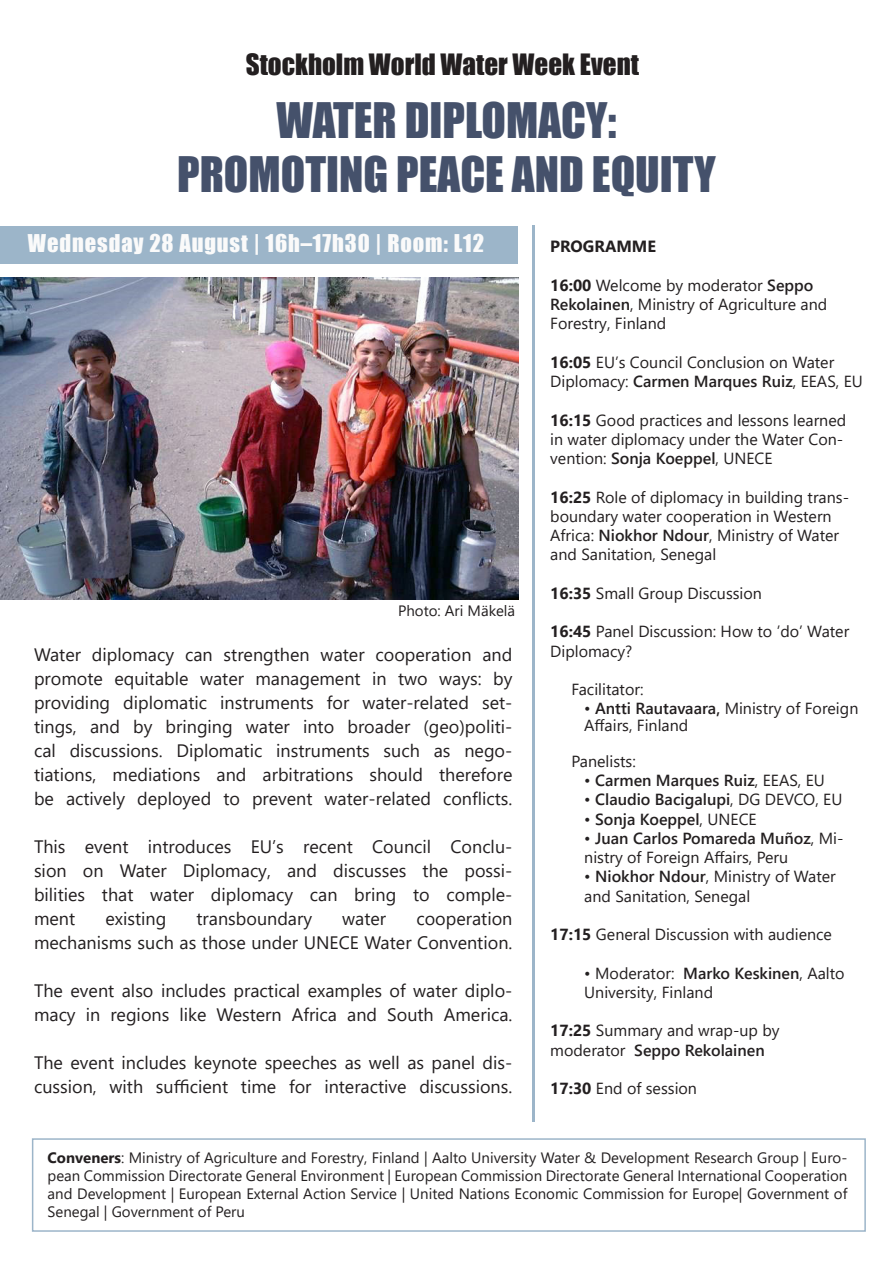
<style>
.page{position:relative;width:893px;height:1263px;background:#fff}
.page>*{position:absolute;margin:0;border:0;box-sizing:border-box;transform-origin:0 0}
.t1{font:45px "Impact";color:#45516b}
.t2{font:27px "Impact";color:#231f20}
.t3{font:22.5px "Impact";letter-spacing:.04em;color:#fafafa}
.t4{font:18px/24px "Segoe UI";color:#231f20;text-align:justify}
.t5{font:700 16.2px "Segoe UI";color:#231f20}
.t6{font:16.05px/19.2px "Segoe UI";color:#231f20}
.t7{font:600 16.05px "Segoe UI";color:#231f20}
.t8{font:15px/18px "Segoe UI";color:#231f20;text-align:justify}
.s1{font-weight:700}
.s2{font-weight:600}
.s3{font-weight:400}
</style>
<div class="page">
<img style="left:0;top:278px;width:519px;height:322px">
<div style="left:1px;top:226px;width:517px;height:38px;background:#9cb5c9"></div>
<hr style="left:532px;top:225px;width:3px;height:896px;background:#9cb5c9">
<div style="left:32px;top:1138px;width:834px;height:94px;border:2px solid #9cb5c9"></div>
<p class="t2" style="left:246px;top:44px;width:395px">Stockholm World Water Week Event</p>
<p class="t1" style="left:276px;top:85px;width:342px">WATER DIPLOMACY:</p>
<p class="t1" style="left:177px;top:139px;width:540px">PROMOTING PEACE AND EQUITY</p>
<p class="t3" style="left:28px;top:226px;width:457px">Wednesday 28 August | 16h–17h30 | Room: L12</p>
<p class="t5" style="left:550px;top:231px;width:107px">PROGRAMME</p>
<p class="t6" style="left:550px;top:274px;width:265px"><span class="s1">16:00</span> Welcome by moderator <span class="s2">Seppo</span></p>
<p class="t6" style="left:550px;top:293px;width:279px"><span class="s2">Rekolainen</span>, Ministry of Agriculture and<br>Forestry, Finland</p>
<p class="t6" style="left:550px;top:351px;width:314px"><span class="s1">16:05</span> EU’s Council Conclusion on Water<br>Diplomacy: <span class="s2">Carmen Marques Ruiz</span>, EEAS, EU</p>
<p class="t6" style="left:550px;top:409px;width:297px"><span class="s1">16:15</span> Good practices and lessons learned</p>
<p class="t6" style="left:550px;top:428px;width:295px">in water diplomacy under the Water Con&shy;vention: <span class="s2">Sonja Koeppel</span>, UNECE</p>
<p class="t6" style="left:550px;top:486px;width:300px"><span class="s1">16:25</span> Role of diplomacy in building trans&shy;boundary water cooperation in Western Africa: <span class="s2">Niokhor Ndour</span>, Ministry of Water and Sanitation, Senegal</p>
<p class="t6" style="left:550px;top:582px;width:213px"><span class="s1">16:35</span> Small Group Discussion</p>
<p class="t6" style="left:550px;top:621px;width:300px"><span class="s1">16:45</span> Panel Discussion: How to ’do’ Water<br>Diplomacy?</p>
<p class="t6" style="left:571px;top:678px;width:74px">Facilitator:</p>
<p class="t6" style="left:584px;top:699px;width:276px;line-height:16.5px">• <span class="s2">Antti Rautavaara,</span> Ministry of Foreign<br>Affairs, Finland</p>
<p class="t6" style="left:571px;top:750px;width:66px">Panelists:</p>
<p class="t7" style="left:584px;top:765px;width:242px"><span class="s3">•</span> Carmen Marques Ruiz<span class="s3">, EEAS, EU</span></p>
<p class="t7" style="left:584px;top:784px;width:260px"><span class="s3">•</span> Claudio Bacigalupi<span class="s3">, DG DEVCO, EU</span></p>
<p class="t7" style="left:584px;top:804px;width:174px"><span class="s3">•</span> Sonja Koeppel<span class="s3">, UNECE</span></p>
<p class="t6" style="left:584px;top:827px;width:261px">• <span class="s2">Juan Carlos Pomareda Muñoz</span>, Mi&shy;nistry of Foreign Affairs, Peru</p>
<p class="t6" style="left:584px;top:866px;width:253px">• <span class="s2">Niokhor Ndour</span>, Ministry of Water and Sanitation, Senegal</p>
<p class="t6" style="left:550px;top:923px;width:283px"><span class="s1">17:15</span> General Discussion with audience</p>
<p class="t6" style="left:584px;top:962px;width:262px">• Moderator: <span class="s2">Marko Keskinen</span>, Aalto<br>University, Finland</p>
<p class="t6" style="left:550px;top:1020px;width:231px"><span class="s1">17:25</span> Summary and wrap-up by</p>
<p class="t7" style="left:550px;top:1035px;width:216px"><span class="s3">moderator</span> Seppo Rekolainen</p>
<p class="t6" style="left:550px;top:1077px;width:148px"><span class="s1">17:30</span> End of session</p>
<p class="t8" style="left:398px;top:600px;width:119px">Photo: Ari Mäkelä</p>
<p class="t4" style="left:34px;top:640px;width:480px">Water diplomacy can strengthen water cooperation and promote equitable water management in two ways: by providing diplomatic instruments for water-related set&shy;tings, and by bringing water into broader (geo)politi&shy;cal discussions. Diplomatic instruments such as nego&shy;tiations, mediations and arbitrations should therefore be actively deployed to prevent water-related conflicts.</p>
<p class="t4" style="left:34px;top:832px;width:480px">This event introduces EU’s recent Council Conclu&shy;sion on Water Diplomacy, and discusses the possi&shy;bilities that water diplomacy can bring to comple&shy;ment</p>
<p class="t4" style="left:105px;top:904px;width:62px">existing</p>
<p class="t4" style="left:197px;top:904px;width:117px">transboundary</p>
<p class="t4" style="left:342px;top:904px;width:45px">water</p>
<p class="t4" style="left:34px;top:904px;width:480px;text-align:right">cooperation<br>mechanisms such as those under UNECE Water Convention.</p>
<p class="t4" style="left:34px;top:976px;width:480px">The event also includes practical examples of water diplo&shy;macy in regions like Western Africa and South America.</p>
<p class="t4" style="left:34px;top:1048px;width:480px">The event includes keynote speeches as well as panel dis&shy;cussion, with sufficient time for interactive discussions.</p>
<p class="t8" style="left:48px;top:1148px;width:801px"><span class="s1">Conveners</span>: Ministry of Agriculture and Forestry, Finland | Aalto University Water &amp; Development Research Group | Euro&shy;pean Commission Directorate General Environment | European Commission Directorate General International Cooperation and Development | European External Action Service | United Nations Economic Commission for Europe| Government of Senegal | Government of Peru</p>
</div>
